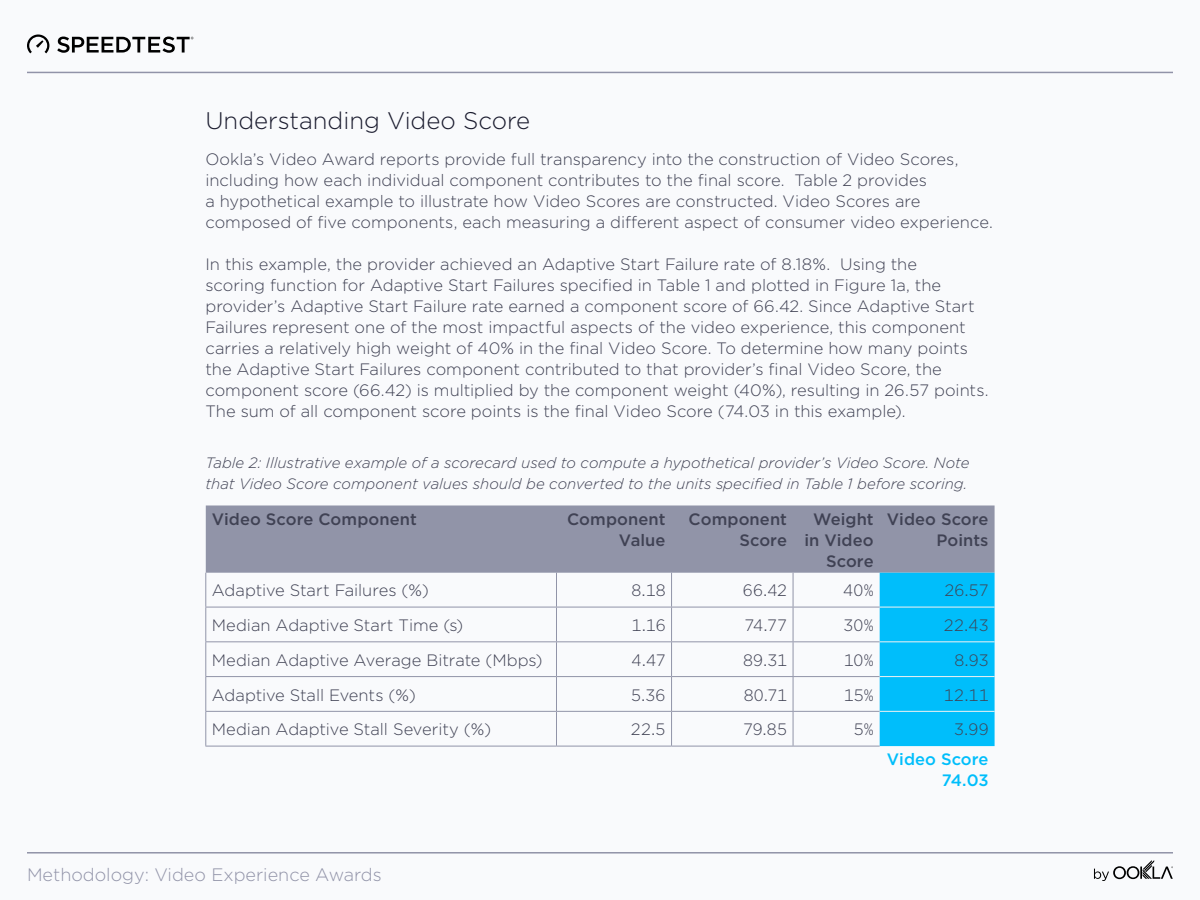
<style>
.page{position:relative;width:1200px;height:900px;background:#f9fafc}
.page>*{position:absolute;margin:0;border:0;box-sizing:border-box;transform-origin:0 0}
.t1{font:300 24px "Gotham";color:#1a1b2e}
.t2{font:300 18px "Gotham";color:#9193a8}
.t3{font:300 16.5px/21px "Gotham";color:#404254}
.t4{font:500 16.5px/21px "Gotham";letter-spacing:.005em;color:#404254;text-align:right}
.t5{font:500 16.5px "Gotham";letter-spacing:.005em;color:#00befb}
.t6{font:italic 300 15px/21px "Gotham";color:#404254}
</style>
<div class="page">
<hr style="left:27px;top:852px;width:1146px;height:2px;background:#9193a8">
<hr style="left:27px;top:72px;width:1146px;height:1px;background:#9193a8">
<svg style="left:27px;top:34px;width:22px;height:19px"></svg>
<svg style="left:57px;top:37px;width:136px;height:16px"></svg>
<svg style="left:1094px;top:860px;width:79px;height:21px"></svg>
<div style="left:206px;top:506px;width:789px;height:67px;background:#9194a8"></div>
<div style="left:880px;top:573px;width:115px;height:173px;background:#00befb"></div>
<hr style="left:205px;top:573px;width:1px;height:34px;background:#9194a8">
<hr style="left:556px;top:573px;width:1px;height:34px;background:#9194a8">
<hr style="left:671px;top:573px;width:1px;height:34px;background:#9194a8">
<hr style="left:793px;top:573px;width:1px;height:34px;background:#9194a8">
<hr style="left:205px;top:607px;width:352px;height:1px;background:#9194a8">
<hr style="left:205px;top:607px;width:1px;height:34px;background:#9194a8">
<hr style="left:556px;top:607px;width:116px;height:1px;background:#9194a8">
<hr style="left:556px;top:607px;width:1px;height:34px;background:#9194a8">
<hr style="left:672px;top:607px;width:121px;height:1px;background:#9194a8">
<hr style="left:671px;top:607px;width:1px;height:34px;background:#9194a8">
<hr style="left:793px;top:607px;width:87px;height:1px;background:#9194a8">
<hr style="left:793px;top:607px;width:1px;height:34px;background:#9194a8">
<hr style="left:205px;top:641px;width:352px;height:1px;background:#9194a8">
<hr style="left:205px;top:642px;width:1px;height:34px;background:#9194a8">
<hr style="left:556px;top:641px;width:116px;height:1px;background:#9194a8">
<hr style="left:556px;top:642px;width:1px;height:34px;background:#9194a8">
<hr style="left:672px;top:641px;width:121px;height:1px;background:#9194a8">
<hr style="left:671px;top:642px;width:1px;height:34px;background:#9194a8">
<hr style="left:793px;top:641px;width:87px;height:1px;background:#9194a8">
<hr style="left:793px;top:642px;width:1px;height:34px;background:#9194a8">
<hr style="left:205px;top:676px;width:352px;height:1px;background:#9194a8">
<hr style="left:205px;top:677px;width:1px;height:34px;background:#9194a8">
<hr style="left:556px;top:676px;width:116px;height:1px;background:#9194a8">
<hr style="left:556px;top:677px;width:1px;height:34px;background:#9194a8">
<hr style="left:672px;top:676px;width:121px;height:1px;background:#9194a8">
<hr style="left:671px;top:677px;width:1px;height:34px;background:#9194a8">
<hr style="left:793px;top:676px;width:87px;height:1px;background:#9194a8">
<hr style="left:793px;top:677px;width:1px;height:34px;background:#9194a8">
<hr style="left:205px;top:711px;width:352px;height:1px;background:#9194a8">
<hr style="left:205px;top:712px;width:1px;height:34px;background:#9194a8">
<hr style="left:556px;top:711px;width:116px;height:1px;background:#9194a8">
<hr style="left:556px;top:712px;width:1px;height:34px;background:#9194a8">
<hr style="left:672px;top:711px;width:121px;height:1px;background:#9194a8">
<hr style="left:671px;top:712px;width:1px;height:34px;background:#9194a8">
<hr style="left:793px;top:711px;width:87px;height:1px;background:#9194a8">
<hr style="left:793px;top:712px;width:1px;height:34px;background:#9194a8">
<hr style="left:205px;top:746px;width:352px;height:1px;background:#9194a8">
<hr style="left:556px;top:746px;width:116px;height:1px;background:#9194a8">
<hr style="left:672px;top:746px;width:121px;height:1px;background:#9194a8">
<hr style="left:793px;top:746px;width:87px;height:1px;background:#9194a8">
<hr style="left:880px;top:607px;width:115px;height:1px;background:#f2f2f2">
<hr style="left:880px;top:641px;width:115px;height:1px;background:#f2f2f2">
<hr style="left:880px;top:676px;width:115px;height:1px;background:#f2f2f2">
<hr style="left:880px;top:711px;width:115px;height:1px;background:#f2f2f2">
<p class="t1" style="left:205px;top:105px;width:326px">Understanding Video Score</p>
<p class="t3" style="left:205px;top:148px;width:789px">Ookla’s Video Award reports provide full transparency into the construction of Video Scores, including how each individual component contributes to the final score. Table 2 provides<br>a hypothetical example to illustrate how Video Scores are constructed. Video Scores are composed of five components, each measuring a different aspect of consumer video experience.</p>
<p class="t3" style="left:205px;top:253px;width:785px">In this example, the provider achieved an Adaptive Start Failure rate of 8.18%. Using the<br>scoring function for Adaptive Start Failures specified in Table 1 and plotted in Figure 1a, the provider’s Adaptive Start Failure rate earned a component score of 66.42. Since Adaptive Start Failures represent one of the most impactful aspects of the video experience, this component carries a relatively high weight of 40% in the final Video Score. To determine how many points the Adaptive Start Failures component contributed to that provider’s final Video Score, the component score (66.42) is multiplied by the component weight (40%), resulting in 26.57 points.<br>The sum of all component score points is the final Video Score (74.03 in this example).</p>
<p class="t6" style="left:205px;top:452px;width:766px">Table 2: Illustrative example of a scorecard used to compute a hypothetical provider’s Video Score. Note that Video Score component values should be converted to the units specified in Table 1 before scoring.</p>
<p class="t4" style="left:212px;top:508px;width:207px">Video Score Component</p>
<p class="t4" style="left:567px;top:508px;width:100px">Component<br>Value</p>
<p class="t4" style="left:689px;top:508px;width:100px">Component<br>Score</p>
<p class="t4" style="left:805px;top:508px;width:71px">Weight in Video<br>Score</p>
<p class="t4" style="left:887px;top:508px;width:103px">Video Score<br>Points</p>
<p class="t3" style="left:212px;top:580px;width:219px">Adaptive Start Failures (%)</p>
<p class="t3" style="left:631px;top:580px;width:36px">8.18</p>
<p class="t3" style="left:743px;top:580px;width:46px">66.42</p>
<p class="t3" style="left:843px;top:580px;width:32px">40%</p>
<p class="t3" style="left:944px;top:580px;width:46px">26.57</p>
<p class="t3" style="left:212px;top:614px;width:253px">Median Adaptive Start Time (s)</p>
<p class="t3" style="left:631px;top:614px;width:36px">1.16</p>
<p class="t3" style="left:745px;top:614px;width:44px">74.77</p>
<p class="t3" style="left:843px;top:614px;width:32px">30%</p>
<p class="t3" style="left:944px;top:614px;width:46px">22.43</p>
<p class="t3" style="left:212px;top:649px;width:332px">Median Adaptive Average Bitrate (Mbps)</p>
<p class="t3" style="left:632px;top:649px;width:35px">4.47</p>
<p class="t3" style="left:743px;top:649px;width:45px">89.31</p>
<p class="t3" style="left:844px;top:649px;width:31px">10%</p>
<p class="t3" style="left:954px;top:649px;width:36px">8.93</p>
<p class="t3" style="left:212px;top:684px;width:206px">Adaptive Stall Events (%)</p>
<p class="t3" style="left:631px;top:684px;width:36px">5.36</p>
<p class="t3" style="left:744px;top:684px;width:45px">80.71</p>
<p class="t3" style="left:844px;top:684px;width:31px">15%</p>
<p class="t3" style="left:944px;top:684px;width:46px">12.11</p>
<p class="t3" style="left:212px;top:719px;width:281px">Median Adaptive Stall Severity (%)</p>
<p class="t3" style="left:631px;top:719px;width:36px">22.5</p>
<p class="t3" style="left:743px;top:719px;width:46px">79.85</p>
<p class="t3" style="left:854px;top:719px;width:21px">5%</p>
<p class="t3" style="left:954px;top:719px;width:36px">3.99</p>
<p class="t5" style="left:887px;top:749px;width:103px">Video Score</p>
<p class="t5" style="left:942px;top:770px;width:48px">74.03</p>
<p class="t2" style="left:27px;top:863px;width:356px">Methodology: Video Experience Awards</p>
</div>
